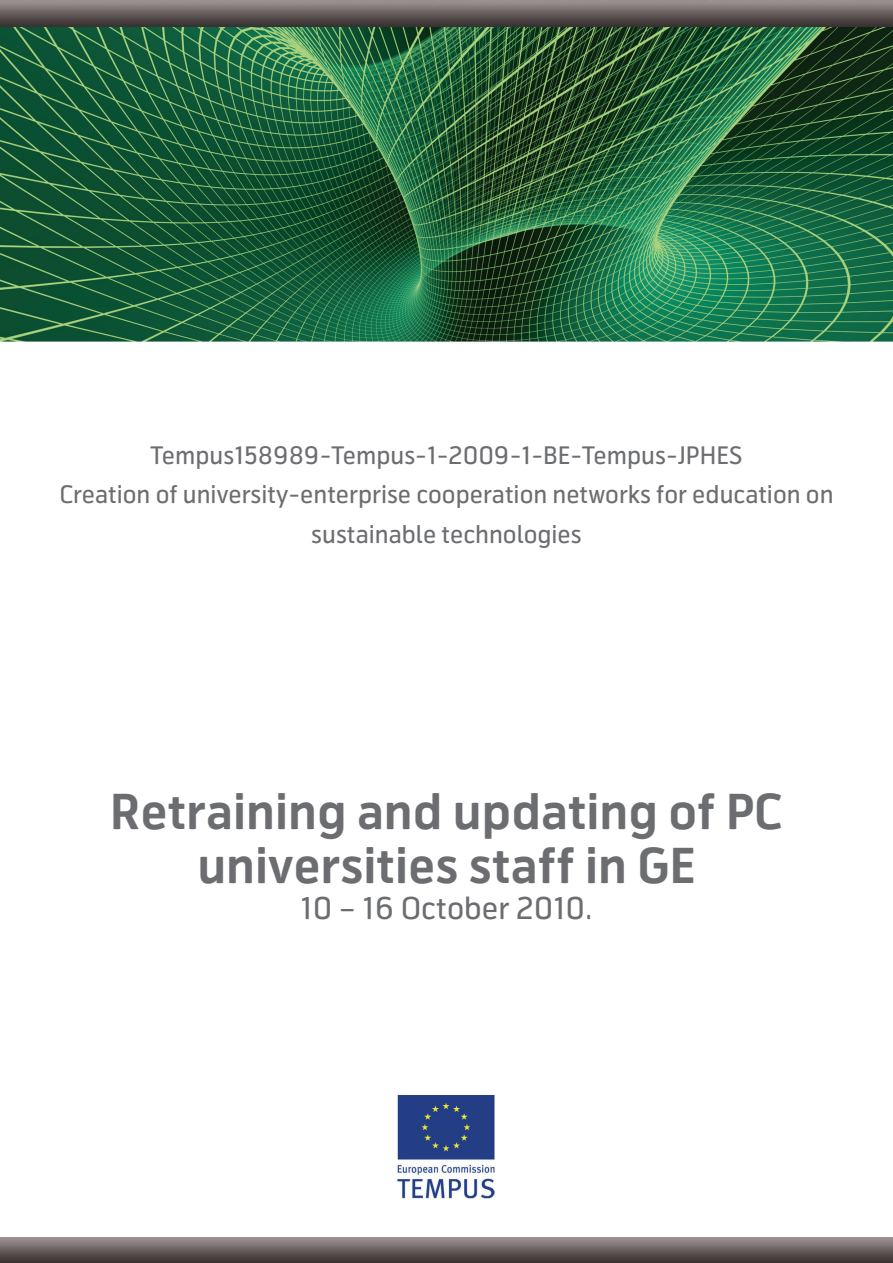
<style>
.page{position:relative;width:893px;height:1263px;background:#fff}
.page>*{position:absolute;margin:0;border:0;box-sizing:border-box;transform-origin:0 0}
.t1{font:48px/54px "cir TNO Rcrn";color:#6c6d70;text-align:center}
.t2{font:30px "cir TNO Rnorm";color:#6c6d70}
.t3{font:24px/39px "cir TNO Rnorm";color:#6c6d70;text-align:center}
</style>
<div class="page">
<img style="left:0;top:0;width:893px;height:1263px">
<p class="t3" style="left:59px;top:437px;width:775px">Tempus158989-Tempus-1-2009-1-BE-Tempus-JPHES<br>Creation of university-enterprise cooperation networks for education on sustainable technologies</p>
<h1 class="t1" style="left:110px;top:785px;width:674px">Retraining and updating of PC universities staff in GE</h1>
<p class="t2" style="left:300px;top:890px;width:294px">10 – 16 October 2010.</p>
</div>
